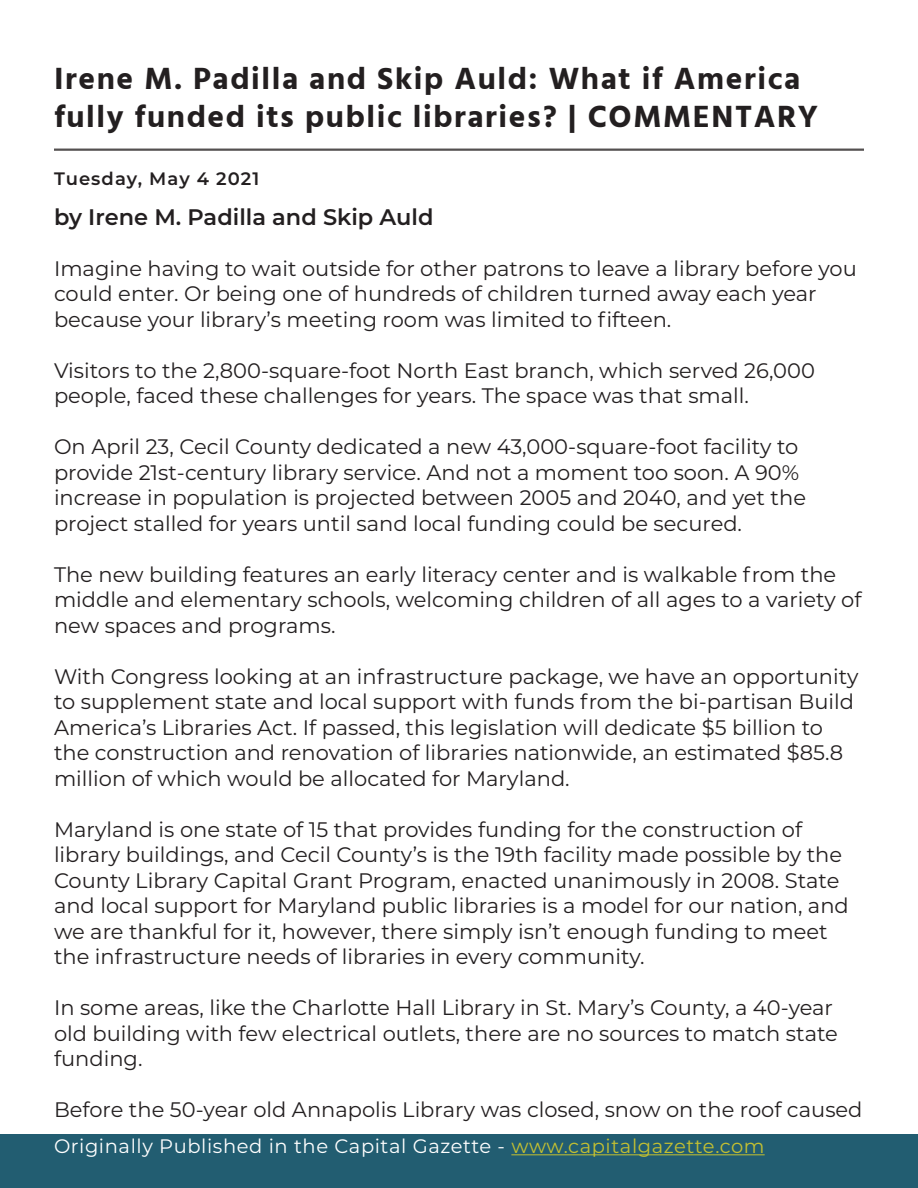
<style>
.page{position:relative;width:918px;height:1188px;background:#fff}
.page>*{position:absolute;margin:0;border:0;box-sizing:border-box;transform-origin:0 0}
.t1{font:700 31.5px/37.8px "Hind Guntur";letter-spacing:.05em;color:#231f20}
.t2{font:600 22.5px "Montserrat";color:#231f20}
.t3{font:21px/25.5px "Montserrat";color:#231f20}
.t4{font:19.5px "Montserrat";letter-spacing:.03em;color:#fff}
.t5{font:600 18px "Montserrat";letter-spacing:.06em;color:#231f20}
.s1{color:#c4c031}
</style>
<div class="page">
<div style="left:0;top:1134px;width:918px;height:54px;background:#225d71"></div>
<hr style="left:511px;top:1154px;width:254px;height:1px;background:#c4c031">
<hr style="left:54px;top:149px;width:810px;height:2px;background:#545151">
<p class="t1" style="left:54px;top:59px;width:766px">Irene M. Padilla and Skip Auld: What if America fully funded its public libraries? | COMMENTARY</p>
<p class="t5" style="left:54px;top:166px;width:207px">Tuesday, May 4 2021</p>
<p class="t2" style="left:54px;top:201px;width:381px">by Irene M. Padilla and Skip Auld</p>
<p class="t3" style="left:54px;top:255px;width:804px">Imagine having to wait outside for other patrons to leave a library before you could enter. Or being one of hundreds of children turned away each year because your library’s meeting room was limited to fifteen.</p>
<p class="t3" style="left:54px;top:357px;width:762px">Visitors to the 2,800-square-foot North East branch, which served 26,000 people, faced these challenges for years. The space was that small.</p>
<p class="t3" style="left:54px;top:433px;width:754px">On April 23, Cecil County dedicated a new 43,000-square-foot facility to provide 21st-century library service. And not a moment too soon. A 90% increase in population is projected between 2005 and 2040, and yet the project stalled for years until sand local funding could be secured.</p>
<p class="t3" style="left:54px;top:561px;width:809px">The new building features an early literacy center and is walkable from the middle and elementary schools, welcoming children of all ages to a variety of new spaces and programs.</p>
<p class="t3" style="left:54px;top:663px;width:806px">With Congress looking at an infrastructure package, we have an opportunity to supplement state and local support with funds from the bi-partisan Build America’s Libraries Act. If passed, this legislation will dedicate $5 billion to the construction and renovation of libraries nationwide, an estimated $85.8 million of which would be allocated for Maryland.</p>
<p class="t3" style="left:54px;top:816px;width:796px">Maryland is one state of 15 that provides funding for the construction of library buildings, and Cecil County’s is the 19th facility made possible by the County Library Capital Grant Program, enacted unanimously in 2008. State and local support for Maryland public libraries is a model for our nation, and we are thankful for it, however, there simply isn’t enough funding to meet the infrastructure needs of libraries in every community.</p>
<p class="t3" style="left:54px;top:994px;width:785px">In some areas, like the Charlotte Hall Library in St. Mary’s County, a 40-year old building with few electrical outlets, there are no sources to match state funding.</p>
<p class="t3" style="left:54px;top:1096px;width:810px">Before the 50-year old Annapolis Library was closed, snow on the roof caused</p>
<p class="t4" style="left:54px;top:1133px;width:712px">Originally Published in the Capital Gazette - <span class="s1">www.capitalgazette.com</span></p>
</div>
